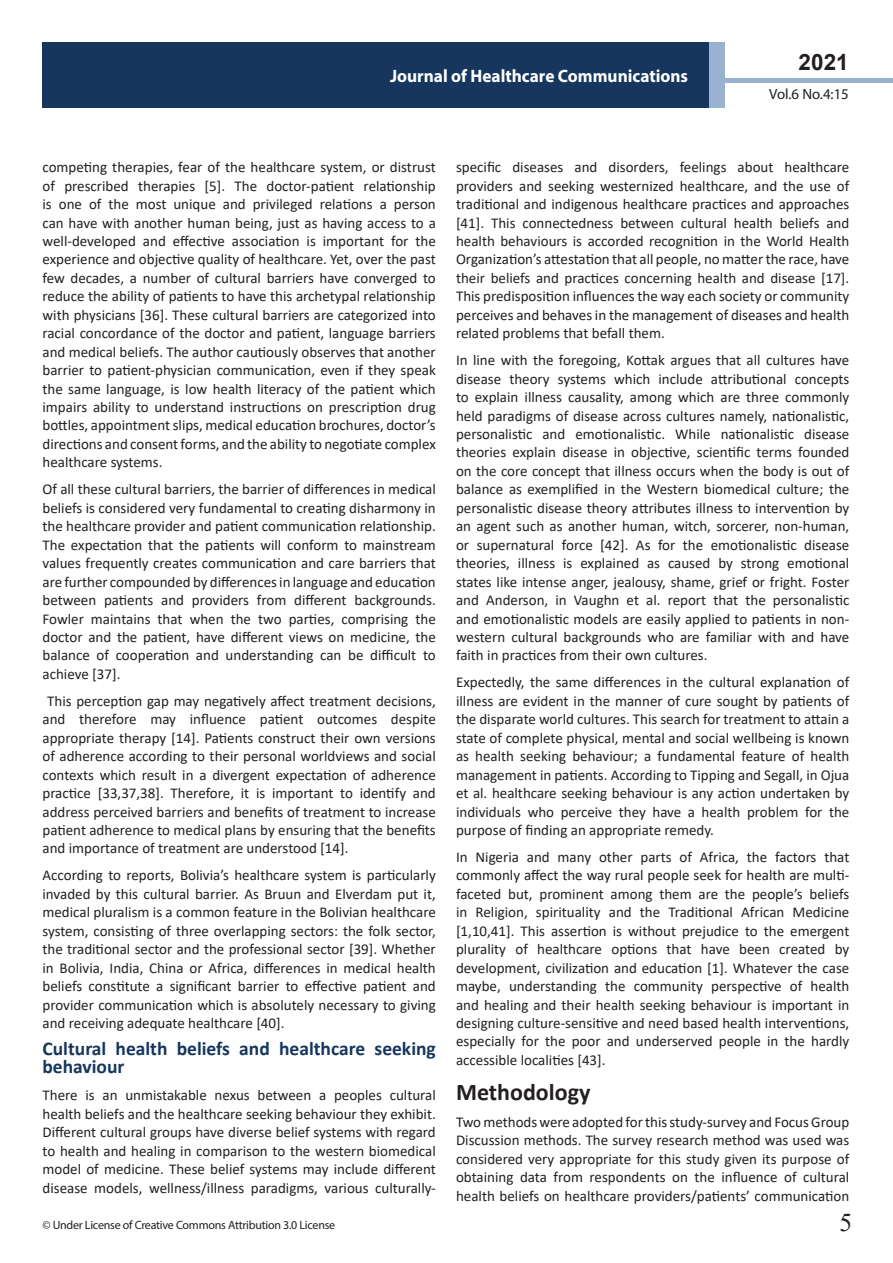
<style>
.page{position:relative;width:893px;height:1263px;background:#fff}
.page>*{position:absolute;margin:0;border:0;box-sizing:border-box;transform-origin:0 0}
.t1{font:25.5px "Times New Roman";color:#231f20}
.side-heading{font:700 24px "Calibri";color:#231f20}
.t2{font:700 22.5px "Arial";color:#231f20}
.Body_Text_First_Inde{font:700 19.5px/18.5px "Calibri";color:#16365d}
.t3{font:700 18px "Myriad Pro";color:#fff;scale:.96 1}
.Body_Text_First_Inde-2{font:15px/18.5px "Calibri";color:#231f20;text-align:justify}
.t4{font:14.85px "Myriad Pro";color:#231f20}
.t5{font:12px "Myriad Pro";letter-spacing:-.02em;color:#231f20}
</style>
<div class="page">
<div style="left:43px;top:42px;width:666px;height:66px;background:#16365d"></div>
<div style="left:709px;top:42px;width:16px;height:66px;background:#99b2d1"></div>
<hr style="left:725px;top:78px;width:168px;height:4px;background:#99b2d1">
<p class="t3" style="left:390px;top:64px;width:312px">Journal of Healthcare Communications</p>
<p class="t3" style="left:585px;top:74px;width:128px">ISSN 1698-9465</p>
<h3 class="t2" style="left:799px;top:46px;width:52px">2021</h3>
<p class="t4" style="left:769px;top:84px;width:81px">Vol.6 No.4:15</p>
<p class="Body_Text_First_Inde-2" style="left:43px;top:158px;width:395px">competing therapies, fear of the healthcare system, or distrust of prescribed therapies [5]. The doctor-patient relationship is one of the most unique and privileged relations a person can have with another human being, just as having access to a well-developed and effective association is important for the experience and objective quality of healthcare. Yet, over the past few decades, a number of cultural barriers have converged to reduce the ability of patients to have this archetypal relationship with physicians [36]. These cultural barriers are categorized into racial concordance of the doctor and patient, language barriers and medical beliefs. The author cautiously observes that another barrier to patient-physician communication, even if they speak the same language, is low health literacy of the patient which impairs ability to understand instructions on prescription drug bottles, appointment slips, medical education brochures, doctor’s directions and consent forms, and the ability to negotiate complex healthcare systems.</p>
<p class="Body_Text_First_Inde-2" style="left:43px;top:480px;width:395px">Of all these cultural barriers, the barrier of differences in medical beliefs is considered very fundamental to creating disharmony in the healthcare provider and patient communication relationship.<br>The expectation that the patients will conform to mainstream values frequently creates communication and care barriers that are further compounded by differences in language and education between patients and providers from different backgrounds.<br>Fowler maintains that when the two parties, comprising the doctor and the patient, have different views on medicine, the balance of cooperation and understanding can be difficult to achieve [37].</p>
<p class="Body_Text_First_Inde-2" style="left:43px;top:691px;width:395px;text-indent:5px">This perception gap may negatively affect treatment decisions, and therefore may influence patient outcomes despite appropriate therapy [14]. Patients construct their own versions of adherence according to their personal worldviews and social contexts which result in a divergent expectation of adherence practice [33,37,38]. Therefore, it is important to identify and address perceived barriers and benefits of treatment to increase patient adherence to medical plans by ensuring that the benefits and importance of treatment are understood [14].</p>
<p class="Body_Text_First_Inde-2" style="left:43px;top:866px;width:395px">According to reports, Bolivia’s healthcare system is particularly invaded by this cultural barrier. As Bruun and Elverdam put it, medical pluralism is a common feature in the Bolivian healthcare system, consisting of three overlapping sectors: the folk sector, the traditional sector and the professional sector [39]. Whether in Bolivia, India, China or Africa, differences in medical health beliefs constitute a significant barrier to effective patient and provider communication which is absolutely necessary to giving and receiving adequate healthcare [40].</p>
<p class="Body_Text_First_Inde" style="left:43px;top:1039px;width:395px">Cultural health beliefs and healthcare seeking behaviour</p>
<p class="Body_Text_First_Inde-2" style="left:43px;top:1086px;width:395px">There is an unmistakable nexus between a peoples cultural health beliefs and the healthcare seeking behaviour they exhibit.<br>Different cultural groups have diverse belief systems with regard to health and healing in comparison to the western biomedical model of medicine. These belief systems may include different disease models, wellness/illness paradigms, various culturally-</p>
<p class="t5" style="left:43px;top:1218px;width:294px">© Under License of Creative Commons Attribution 3.0 License</p>
<p class="Body_Text_First_Inde-2" style="left:456px;top:158px;width:395px">specific diseases and disorders, feelings about healthcare providers and seeking westernized healthcare, and the use of traditional and indigenous healthcare practices and approaches [41]. This connectedness between cultural health beliefs and health behaviours is accorded recognition in the World Health Organization’s attestation that all people, no matter the race, have their beliefs and practices concerning health and disease [17].<br>This predisposition influences the way each society or community perceives and behaves in the management of diseases and health related problems that befall them.</p>
<p class="Body_Text_First_Inde-2" style="left:456px;top:351px;width:395px">In line with the foregoing, Kottak argues that all cultures have disease theory systems which include attributional concepts to explain illness causality, among which are three commonly held paradigms of disease across cultures namely, nationalistic, personalistic and emotionalistic. While nationalistic disease theories explain disease in objective, scientific terms founded on the core concept that illness occurs when the body is out of balance as exemplified in the Western biomedical culture; the personalistic disease theory attributes illness to intervention by an agent such as another human, witch, sorcerer, non-human, or supernatural force [42]. As for the emotionalistic disease theories, illness is explained as caused by strong emotional states like intense anger, jealousy, shame, grief or fright. Foster and Anderson, in Vaughn et al. report that the personalistic and emotionalistic models are easily applied to patients in non&shy;western cultural backgrounds who are familiar with and have faith in practices from their own cultures.</p>
<p class="Body_Text_First_Inde-2" style="left:456px;top:673px;width:395px">Expectedly, the same differences in the cultural explanation of illness are evident in the manner of cure sought by patients of the disparate world cultures. This search for treatment to attain a state of complete physical, mental and social wellbeing is known as health seeking behaviour; a fundamental feature of health management in patients. According to Tipping and Segall, in Ojua et al. healthcare seeking behaviour is any action undertaken by individuals who perceive they have a health problem for the purpose of finding an appropriate remedy.</p>
<p class="Body_Text_First_Inde-2" style="left:456px;top:847px;width:395px">In Nigeria and many other parts of Africa, the factors that commonly affect the way rural people seek for health are multi&shy;faceted but, prominent among them are the people’s beliefs in Religion, spirituality and the Traditional African Medicine [1,10,41]. This assertion is without prejudice to the emergent plurality of healthcare options that have been created by development, civilization and education [1]. Whatever the case maybe, understanding the community perspective of health and healing and their health seeking behaviour is important in designing culture-sensitive and need based health interventions, especially for the poor and underserved people in the hardly accessible localities [43].</p>
<p class="side-heading" style="left:456px;top:1075px;width:136px">Methodology</p>
<p class="Body_Text_First_Inde-2" style="left:456px;top:1112px;width:395px">Two methods were adopted for this study-survey and Focus Group Discussion methods. The survey research method was used was considered very appropriate for this study given its purpose of obtaining data from respondents on the influence of cultural health beliefs on healthcare providers/patients’ communication</p>
<h1 class="t1" style="left:840px;top:1205px;width:14px">5</h1>
</div>
